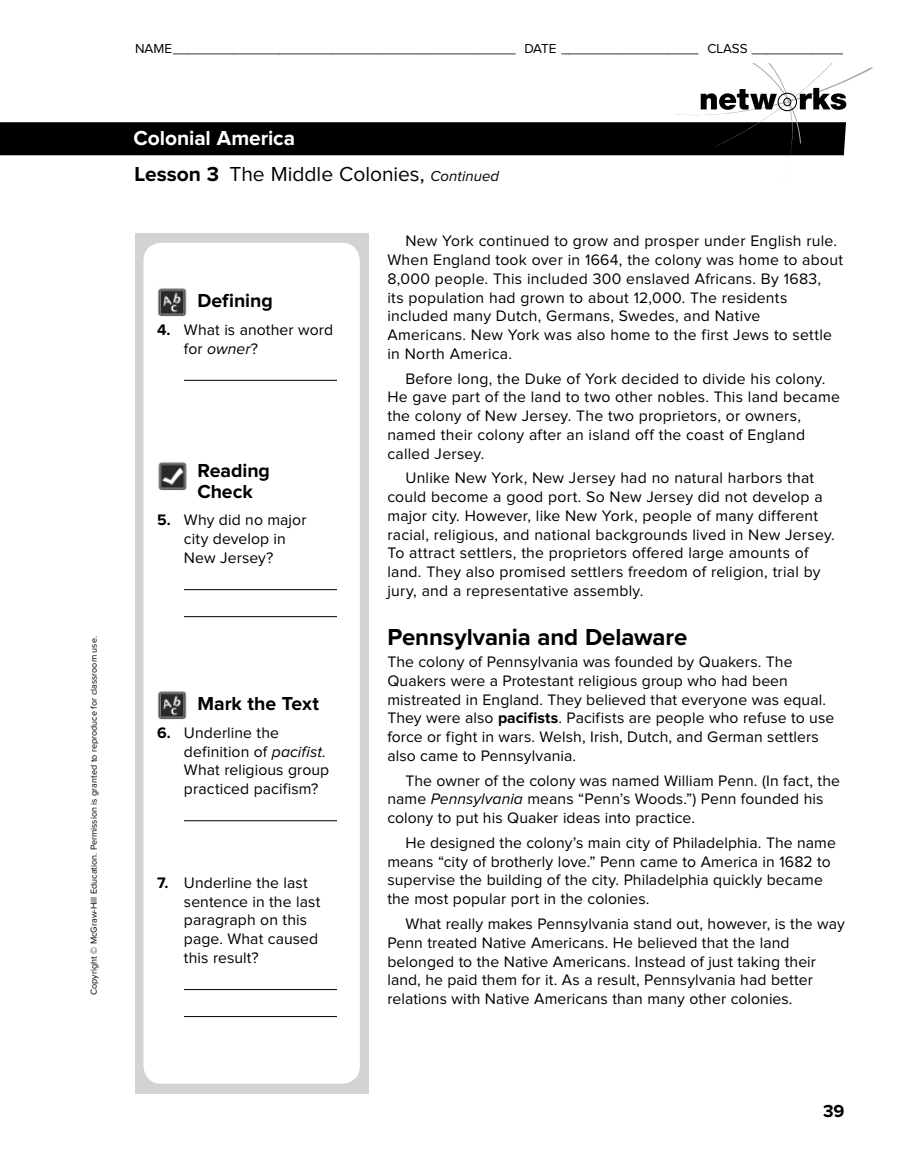
<style>
.page{position:relative;width:918px;height:1175px;background:#fff}
.page>*{position:absolute;margin:0;border:0;box-sizing:border-box;transform-origin:0 0}
.t1{font:700 24px "Proxima Nova";letter-spacing:-.005em;color:#000}
.t2{font:21px "Proxima Nova";color:#000}
.t3{font:700 21px "Proxima Nova";letter-spacing:-.005em;color:#fff}
.t4{font:700 19.5px/21px "Proxima Nova";letter-spacing:-.005em;color:#000}
.t5{font:700 18px "Proxima Nova";color:#000}
.t6{font:15.75px/18.8px "Proxima Nova";letter-spacing:.01em;color:#000}
.t7{font:13.5px "Proxima Nova";color:#000}
.t8{font:9px "Proxima Nova";color:#000}
.s1{font-weight:700}
.s2{font-style:italic;font-size:15px}
.s3{font-style:italic}
</style>
<div class="page">
<svg style="left:0;top:63px;width:873px;height:93px"></svg>
<div style="left:135px;top:234px;width:234px;height:860px;background:#d1d3d4"></div>
<div style="left:144px;top:243px;width:216px;height:840px;background:#fff;border-radius:18px"></div>
<hr style="left:184px;top:380px;width:153px;height:1px;background:#000">
<hr style="left:184px;top:589px;width:153px;height:1px;background:#000">
<hr style="left:184px;top:616px;width:153px;height:1px;background:#000">
<hr style="left:184px;top:820px;width:153px;height:1px;background:#000">
<hr style="left:184px;top:989px;width:153px;height:1px;background:#000">
<hr style="left:184px;top:1016px;width:153px;height:1px;background:#000">
<img style="left:158px;top:288px;width:29px;height:29px">
<img style="left:158px;top:462px;width:29px;height:29px">
<img style="left:158px;top:691px;width:29px;height:29px">
<p class="t8" style="left:89px;top:995px;width:360px;rotate:-90deg">Copyright © McGraw-Hill Education. Permission is granted to reproduce for classroom use.</p>
<p class="t7" style="left:135px;top:41px;width:710px">NAME_____________________________________________ DATE __________________ CLASS ____________</p>
<h2 class="t3" style="left:133px;top:126px;width:163px">Colonial America</h2>
<h2 class="t2" style="left:135px;top:162px;width:366px"><span class="s1">Lesson 3</span> The Middle Colonies, <span class="s2">Continued</span></h2>
<p class="t4" style="left:198px;top:291px;width:77px">Defining</p>
<p class="t6" style="left:184px;top:321px;width:151px;text-indent:-27px"><span class="s1">4.</span> What is another word for <span class="s3">owner</span>?</p>
<p class="t4" style="left:198px;top:460px;width:74px">Reading<br>Check</p>
<p class="t6" style="left:157px;top:511px;width:151px;text-align:center"><span class="s1">5.</span> Why did no major city develop in<br>New Jersey?</p>
<p class="t4" style="left:198px;top:693px;width:123px">Mark the Text</p>
<p class="t6" style="left:184px;top:723px;width:147px;text-indent:-27px"><span class="s1">6.</span> Underline the definition of <span class="s3">pacifist.<br></span>What religious group practiced pacifism?</p>
<p class="t6" style="left:184px;top:873px;width:138px;text-indent:-27px"><span class="s1">7.</span> Underline the last sentence in the last paragraph on this page. What caused this result?</p>
<p class="t6" style="left:387px;top:232px;width:457px;text-indent:18px">New York continued to grow and prosper under English rule.<br>When England took over in 1664, the colony was home to about 8,000 people. This included 300 enslaved Africans. By 1683,<br>its population had grown to about 12,000. The residents included many Dutch, Germans, Swedes, and Native Americans. New York was also home to the first Jews to settle in North America.</p>
<p class="t6" style="left:387px;top:369px;width:454px;text-indent:18px">Before long, the Duke of York decided to divide his colony.<br>He gave part of the land to two other nobles. This land became the colony of New Jersey. The two proprietors, or owners, named their colony after an island off the coast of England called Jersey.</p>
<p class="t6" style="left:387px;top:469px;width:449px;text-indent:18px">Unlike New York, New Jersey had no natural harbors that could become a good port. So New Jersey did not develop a major city. However, like New York, people of many different racial, religious, and national backgrounds lived in New Jersey.<br>To attract settlers, the proprietors offered large amounts of land. They also promised settlers freedom of religion, trial by jury, and a representative assembly.</p>
<h1 class="t1" style="left:387px;top:624px;width:301px">Pennsylvania and Delaware</h1>
<p class="t6" style="left:387px;top:653px;width:448px">The colony of Pennsylvania was founded by Quakers. The Quakers were a Protestant religious group who had been mistreated in England. They believed that everyone was equal.<br>They were also <span class="s1">pacifists</span>. Pacifists are people who refuse to use force or fight in wars. Welsh, Irish, Dutch, and German settlers also came to Pennsylvania.</p>
<p class="t6" style="left:387px;top:771px;width:454px;text-indent:18px">The owner of the colony was named William Penn. (In fact, the name <span class="s3">Pennsylvania</span> means “Penn’s Woods.”) Penn founded his colony to put his Quaker ideas into practice.</p>
<p class="t6" style="left:387px;top:833px;width:450px;text-indent:18px">He designed the colony’s main city of Philadelphia. The name means “city of brotherly love.” Penn came to America in 1682 to supervise the building of the city. Philadelphia quickly became the most popular port in the colonies.</p>
<p class="t6" style="left:387px;top:914px;width:459px;text-indent:18px">What really makes Pennsylvania stand out, however, is the way Penn treated Native Americans. He believed that the land belonged to the Native Americans. Instead of just taking their land, he paid them for it. As a result, Pennsylvania had better relations with Native Americans than many other colonies.</p>
<p class="t5" style="left:823px;top:1100px;width:23px">39</p>
</div>
